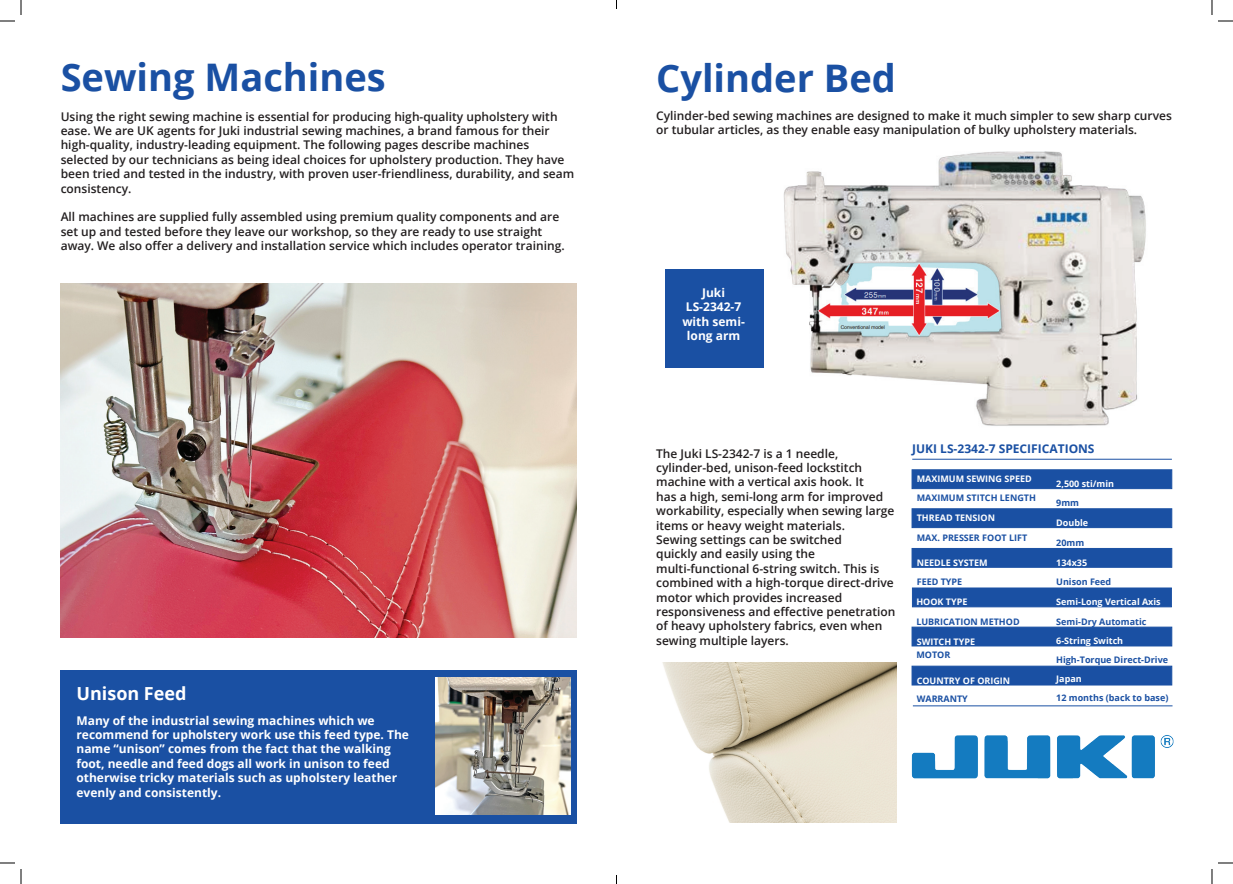
<style>
.page{position:relative;width:1233px;height:884px;background:#fff}
.page>*{position:absolute;margin:0;border:0;box-sizing:border-box;transform-origin:0 0}
.t1{font:700 38px "Open Sans";color:#1a50a3}
.t2{font:700 18px "Open Sans";color:#fff}
.t3{font:600 12px/14.4px "Open Sans";color:#231f20}
.t4{font:700 12px/14.4px "Open Sans";color:#fff}
.t5{font:700 12px "Open Sans";color:#1a50a3}
.t6{font:700 9px "Open Sans";color:#1a50a3}
.t7{font:700 9px "Open Sans";color:#fff}
</style>
<div class="page">
<img style="left:783px;top:151px;width:363px;height:275px">
<hr style="left:912px;top:459px;width:259px;height:1px;background:#1a50a3">
<div style="left:911px;top:469px;width:261px;height:20px;background:#1a50a3;border:1px solid #1a50a3"></div>
<div style="left:911px;top:508px;width:261px;height:20px;background:#1a50a3;border:1px solid #1a50a3"></div>
<div style="left:911px;top:548px;width:261px;height:20px;background:#1a50a3;border:1px solid #1a50a3"></div>
<div style="left:912px;top:587px;width:259px;height:20px;background:#1a50a3;border:1px solid #1a50a3"></div>
<div style="left:911px;top:627px;width:261px;height:19px;background:#1a50a3"></div>
<div style="left:911px;top:666px;width:261px;height:19px;background:#1a50a3;border:1px solid #1a50a3"></div>
<hr style="left:913px;top:705px;width:259px;height:1px;background:#1a50a3">
<img style="left:911px;top:735px;width:263px;height:44px">
<div style="left:61px;top:670px;width:516px;height:153px;background:#1a50a3"></div>
<img style="left:435px;top:678px;width:135px;height:137px">
<img style="left:61px;top:283px;width:516px;height:355px">
<div style="left:665px;top:269px;width:98px;height:99px;background:#1a50a3"></div>
<img style="left:663px;top:663px;width:233px;height:159px">
<svg style="left:1218px;top:20px;width:15px;height:2px"></svg>
<svg style="left:1218px;top:862px;width:15px;height:2px"></svg>
<svg style="left:0;top:0;width:22px;height:22px"></svg>
<svg style="left:0;top:862px;width:22px;height:22px"></svg>
<svg style="left:1211px;top:0;width:1px;height:15px"></svg>
<svg style="left:1211px;top:869px;width:1px;height:15px"></svg>
<h1 class="t1" style="left:61px;top:51px;width:327px">Sewing Machines</h1>
<p class="t3" style="left:61px;top:109px;width:515px">Using the right sewing machine is essential for producing high-quality upholstery with ease. We are UK agents for Juki industrial sewing machines, a brand famous for their high-quality, industry-leading equipment. The following pages describe machines selected by our technicians as being ideal choices for upholstery production. They have been tried and tested in the industry, with proven user-friendliness, durability, and seam consistency.</p>
<p class="t3" style="left:61px;top:210px;width:505px">All machines are supplied fully assembled using premium quality components and are set up and tested before they leave our workshop, so they are ready to use straight away. We also offer a delivery and installation service which includes operator training.</p>
<h2 class="t2" style="left:76px;top:681px;width:112px">Unison Feed</h2>
<p class="t4" style="left:76px;top:713px;width:334px">Many of the industrial sewing machines which we recommend for upholstery work use this feed type. The name “unison” comes from the fact that the walking foot, needle and feed dogs all work in unison to feed otherwise tricky materials such as upholstery leather evenly and consistently.</p>
<h1 class="t1" style="left:656px;top:52px;width:241px">Cylinder Bed</h1>
<p class="t3" style="left:656px;top:108px;width:517px">Cylinder-bed sewing machines are designed to make it much simpler to sew sharp curves or tubular articles, as they enable easy manipulation of bulky upholstery materials.</p>
<p class="t4" style="left:682px;top:285px;width:64px;text-align:center">Juki<br>LS-2342-7 with semi&shy;long arm</p>
<p class="t3" style="left:656px;top:446px;width:241px">The Juki LS-2342-7 is a 1 needle, cylinder-bed, unison-feed lockstitch machine with a vertical axis hook. It<br>has a high, semi-long arm for improved workability, especially when sewing large items or heavy weight materials.<br>Sewing settings can be switched<br>quickly and easily using the multi-functional 6-string switch. This is combined with a high-torque direct-drive motor which provides increased responsiveness and effective penetration of heavy upholstery fabrics, even when sewing multiple layers.</p>
<p class="t5" style="left:912px;top:440px;width:184px">JUKI LS-2342-7 SPECIFICATIONS</p>
<p class="t7" style="left:916px;top:472px;width:117px">MAXIMUM SEWING SPEED</p>
<p class="t6" style="left:916px;top:491px;width:121px">MAXIMUM STITCH LENGTH</p>
<p class="t6" style="left:916px;top:531px;width:112px">MAX. PRESSER FOOT LIFT</p>
<p class="t6" style="left:916px;top:576px;width:47px">FEED TYPE</p>
<p class="t6" style="left:916px;top:615px;width:105px">LUBRICATION METHOD</p>
<p class="t6" style="left:916px;top:649px;width:35px">MOTOR</p>
<p class="t6" style="left:916px;top:692px;width:53px">WARRANTY</p>
<p class="t7" style="left:916px;top:511px;width:80px">THREAD TENSION</p>
<p class="t7" style="left:916px;top:556px;width:72px">NEEDLE SYSTEM</p>
<p class="t7" style="left:916px;top:595px;width:53px">HOOK TYPE</p>
<p class="t7" style="left:916px;top:635px;width:60px">SWITCH TYPE</p>
<p class="t7" style="left:916px;top:674px;width:95px">COUNTRY OF ORIGIN</p>
<p class="t7" style="left:1056px;top:477px;width:59px">2,500 sti/min</p>
<p class="t6" style="left:1056px;top:496px;width:24px">9mm</p>
<p class="t7" style="left:1056px;top:516px;width:33px">Double</p>
<p class="t6" style="left:1056px;top:536px;width:29px">20mm</p>
<p class="t7" style="left:1056px;top:556px;width:32px">134x35</p>
<p class="t6" style="left:1056px;top:576px;width:57px">Unison Feed</p>
<p class="t7" style="left:1056px;top:595px;width:106px">Semi-Long Vertical Axis</p>
<p class="t6" style="left:1056px;top:615px;width:92px">Semi-Dry Automatic</p>
<p class="t7" style="left:1056px;top:634px;width:68px">6-String Switch</p>
<p class="t6" style="left:1056px;top:654px;width:113px">High-Torque Direct-Drive</p>
<p class="t7" style="left:1056px;top:672px;width:27px">Japan</p>
<p class="t6" style="left:1056px;top:691px;width:114px">12 months (back to base)</p>
</div>
